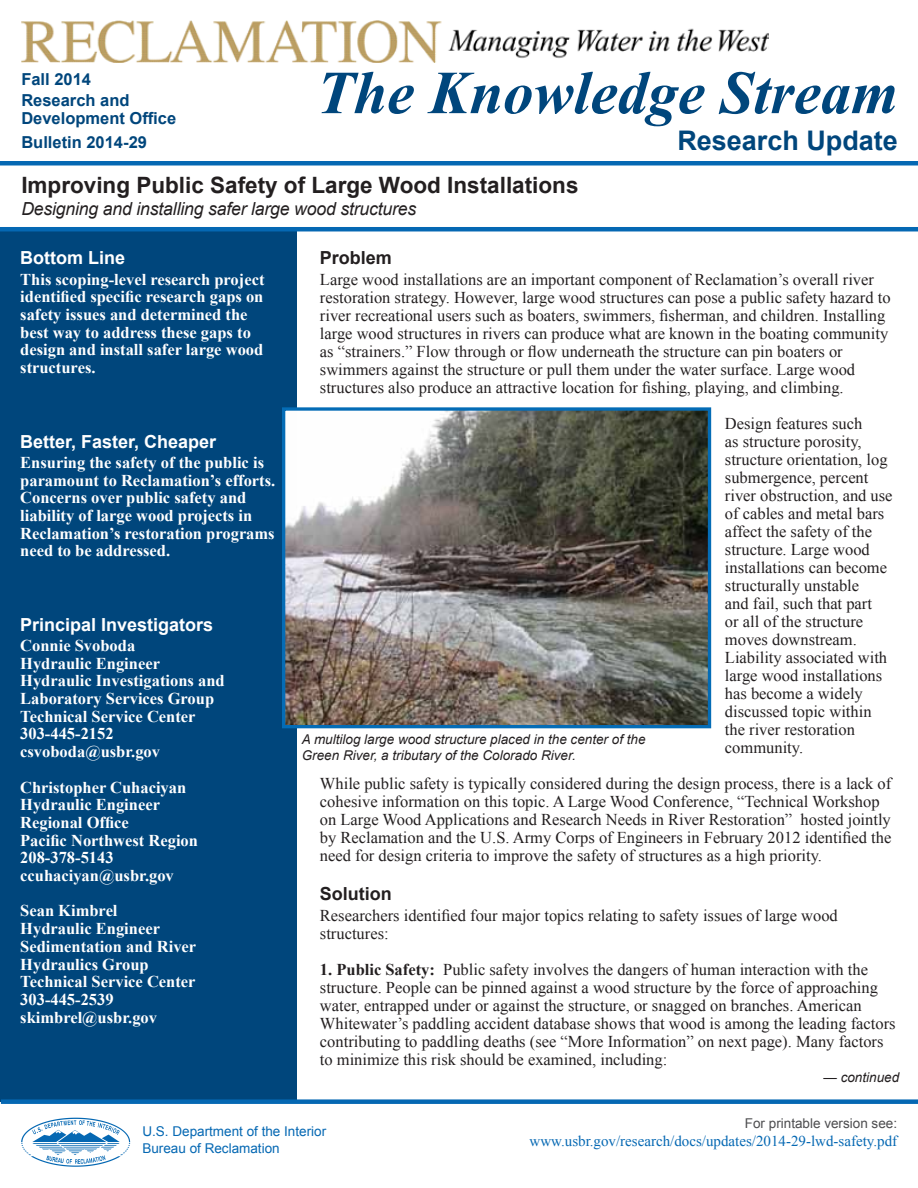
<style>
.page{position:relative;width:918px;height:1188px;background:#fff}
.page>*{position:absolute;margin:0;border:0;box-sizing:border-box;transform-origin:0 0}
.t1{font:italic 700 61.05px "Times New Roman";color:#00467c}
.t2{font:700 27px "Arial";color:#00467c}
.t3{font:700 22.5px "Arial";color:#231f20}
.t4{font:700 18px "Arial";color:#fff}
.t5{font:italic 18px "Arial";letter-spacing:-.01em;color:#231f20}
.t6{font:700 18px "Arial";color:#231f20}
.t7{font:16.5px/18px "Times New Roman";color:#231f20}
.t8{font:700 16.5px/17.7px "Times New Roman";color:#fff}
.t9{font:700 16.5px/21px "Arial";color:#00467c}
.t10{font:15px "Times New Roman";color:#0568b3}
.t11{font:italic 13.5px/16.2px "Arial";color:#231f20}
.t12{font:13.5px "Arial";color:#0568b3}
.t13{font:13.5px "Arial";color:#4d4d4f}
.s1{font-weight:700}
</style>
<div class="page">
<div style="left:0;top:229px;width:297px;height:873px;background:#00467c"></div>
<div style="left:1px;top:1099px;width:917px;height:5px;background:#0568b3"></div>
<div style="left:0;top:161px;width:918px;height:5px;background:#0568b3"></div>
<hr style="left:0;top:227px;width:918px;height:4px;background:#0568b3">
<img style="left:21px;top:21px;width:747px;height:41px">
<img style="left:286px;top:411px;width:421px;height:313px">
<div style="left:282px;top:407px;width:429px;height:321px;border:3px solid #046cb6"></div>
<svg style="left:21px;top:1118px;width:109px;height:49px"></svg>
<h4 class="t9" style="left:21px;top:69px;width:110px">Fall 2014<br>Research and</h4>
<p class="t9" style="left:21px;top:108px;width:156px">Development Office</p>
<p class="t1" style="left:317px;top:50px;width:583px">The Knowledge Stream</p>
<p class="t9" style="left:21px;top:132px;width:127px">Bulletin 2014-29</p>
<p class="t2" style="left:677px;top:122px;width:222px">Research Update</p>
<h3 class="t3" style="left:21px;top:169px;width:559px">Improving Public Safety of Large Wood Installations</h3>
<p class="t5" style="left:21px;top:197px;width:396px">Designing and installing safer large wood structures</p>
<h4 class="t4" style="left:20px;top:245px;width:106px">Bottom Line</h4>
<p class="t8" style="left:20px;top:270px;width:246px">This scoping-level research project</p>
<p class="t8" style="left:20px;top:288px;width:245px">identified specific research gaps on</p>
<p class="t8" style="left:20px;top:305px;width:245px">safety issues and determined the best way to address these gaps to design and install safer large wood</p>
<p class="t8" style="left:20px;top:359px;width:77px">structures.</p>
<h4 class="t6" style="left:320px;top:245px;width:74px">Problem</h4>
<p class="t7" style="left:320px;top:270px;width:572px">Large wood installations are an important component of Reclamation’s overall river restoration strategy. However, large wood structures can pose a public safety hazard to river recreational users such as boaters, swimmers, fisherman, and children. Installing</p>
<p class="t7" style="left:320px;top:324px;width:570px">large wood structures in rivers can produce what are known in the boating community</p>
<p class="t7" style="left:320px;top:342px;width:537px">as “strainers.” Flow through or flow underneath the structure can pin boaters or swimmers against the structure or pull them under the water surface. Large wood structures also produce an attractive location for fishing, playing, and climbing.</p>
<p class="t7" style="left:725px;top:414px;width:169px">Design features such<br>as structure porosity, structure orientation, log submergence, percent river obstruction, and use of cables and metal bars affect the safety of the structure. Large wood installations can become structurally unstable<br>and fail, such that part<br>or all of the structure moves downstream.<br>Liability associated with large wood installations has become a widely discussed topic within the river restoration community.</p>
<h4 class="t4" style="left:20px;top:429px;width:198px">Better, Faster, Cheaper</h4>
<p class="t8" style="left:20px;top:453px;width:245px">Ensuring the safety of the public is</p>
<p class="t8" style="left:20px;top:471px;width:257px">paramount to Reclamation’s efforts.</p>
<p class="t8" style="left:20px;top:489px;width:228px">Concerns over public safety and</p>
<p class="t8" style="left:20px;top:506px;width:234px">liability of large wood projects in</p>
<p class="t8" style="left:20px;top:524px;width:256px">Reclamation’s restoration programs</p>
<p class="t8" style="left:20px;top:542px;width:152px">need to be addressed.</p>
<h4 class="t4" style="left:20px;top:612px;width:195px">Principal Investigators</h4>
<p class="t8" style="left:20px;top:636px;width:117px">Connie Svoboda</p>
<p class="t8" style="left:20px;top:654px;width:141px">Hydraulic Engineer</p>
<p class="t8" style="left:20px;top:672px;width:206px">Hydraulic Investigations and</p>
<p class="t8" style="left:20px;top:689px;width:196px">Laboratory Services Group</p>
<p class="t8" style="left:20px;top:707px;width:177px">Technical Service Center</p>
<p class="t8" style="left:20px;top:725px;width:95px">303-445-2152</p>
<p class="t8" style="left:20px;top:742px;width:141px">csvoboda@usbr.gov</p>
<p class="t8" style="left:20px;top:778px;width:168px">Christopher Cuhaciyan<br>Hydraulic Engineer</p>
<p class="t8" style="left:20px;top:813px;width:179px">Regional Office<br>Pacific Northwest Region<br>208-378-5143 ccuhaciyan@usbr.gov</p>
<p class="t8" style="left:20px;top:902px;width:178px">Sean Kimbrel<br>Hydraulic Engineer<br>Sedimentation and River<br>Hydraulics Group<br>Technical Service Center</p>
<p class="t8" style="left:20px;top:990px;width:138px">303-445-2539 skimbrel@usbr.gov</p>
<p class="t11" style="left:302px;top:731px;width:345px">A multilog large wood structure placed in the center of the<br>Green River, a tributary of the Colorado River.</p>
<p class="t7" style="left:320px;top:774px;width:573px">While public safety is typically considered during the design process, there is a lack of</p>
<p class="t7" style="left:320px;top:792px;width:573px">cohesive information on this topic. A Large Wood Conference, “Technical Workshop on Large Wood Applications and Research Needs in River Restoration” hosted jointly by Reclamation and the U.S. Army Corps of Engineers in February 2012 identified the need for design criteria to improve the safety of structures as a high priority.</p>
<h4 class="t6" style="left:320px;top:881px;width:73px">Solution</h4>
<p class="t7" style="left:320px;top:906px;width:519px">Researchers identified four major topics relating to safety issues of large wood structures:</p>
<p class="t7" style="left:320px;top:960px;width:560px"><span class="s1">1. Public Safety:</span> Public safety involves the dangers of human interaction with the structure. People can be pinned against a wood structure by the force of approaching water, entrapped under or against the structure, or snagged on branches. American</p>
<p class="t7" style="left:320px;top:1014px;width:577px">Whitewater’s paddling accident database shows that wood is among the leading factors</p>
<p class="t7" style="left:320px;top:1032px;width:565px">contributing to paddling deaths (see “More Information” on next page). Many factors to minimize this risk should be examined, including:</p>
<p class="t11" style="left:823px;top:1069px;width:77px">— continued</p>
<p class="t13" style="left:745px;top:1114px;width:154px">For printable version see:</p>
<p class="t12" style="left:142px;top:1122px;width:185px">U.S. Department of the Interior</p>
<p class="t10" style="left:530px;top:1130px;width:369px">www.usbr.gov/research/docs/updates/2014-29-lwd-safety.pdf</p>
<p class="t12" style="left:142px;top:1139px;width:139px">Bureau of Reclamation</p>
</div>
